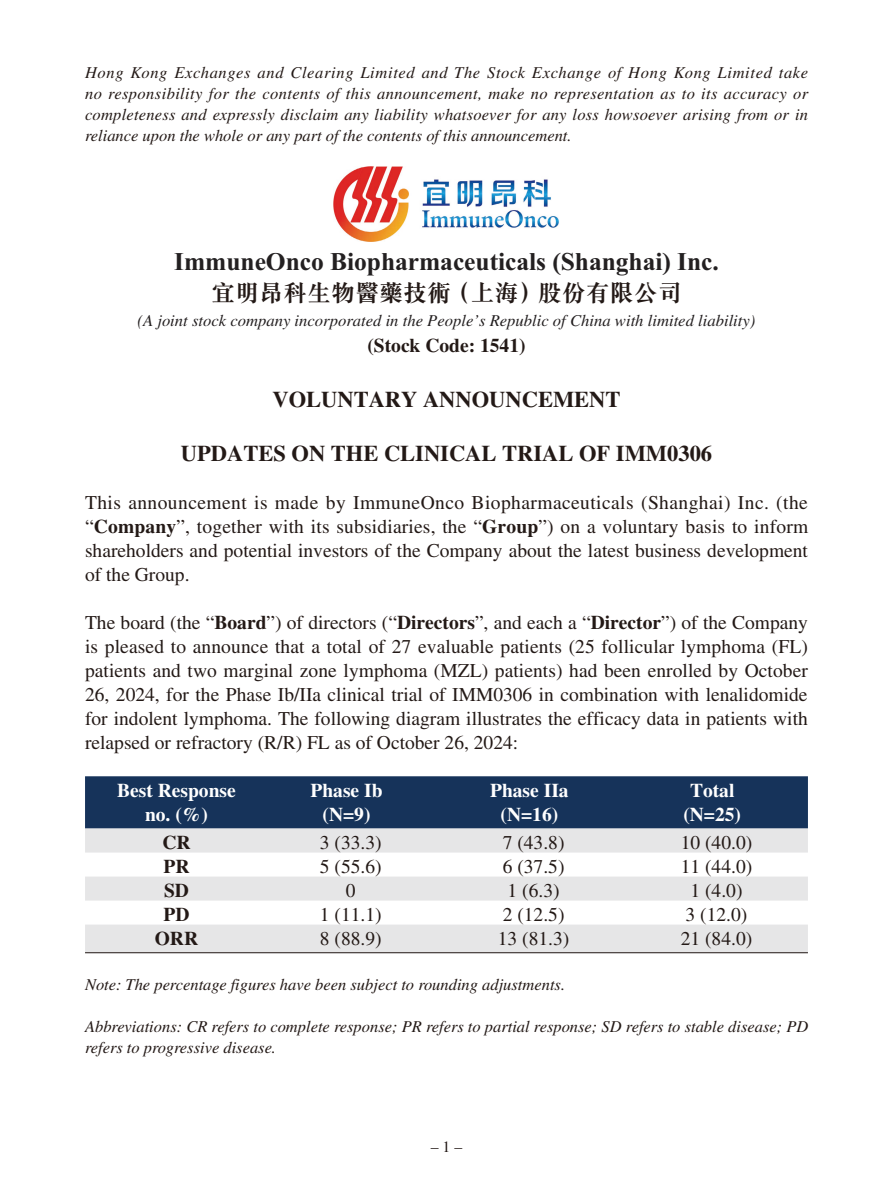
<style>
.page{position:relative;width:893px;height:1191px;background:#fff}
.page>*{position:absolute;margin:0;border:0;box-sizing:border-box;transform-origin:0 0}
.t1{font:700 25.5px "Times New Roman";color:#232021}
.t2{font:24px "M Sung HK Bold E Ten B5 H";color:#231916}
.t3{font:700 22.5px "Times LT Std";color:#231916}
.t4{font:19.5px/24px "Times LT Std";color:#231916;text-align:justify}
.t5{font:700 19.5px/24px "Times LT Std";color:#fff;text-align:center}
.t6{font:700 19.5px "Times LT Std";color:#231916}
.t7{font:italic 16.5px/21px "Times LT Std";color:#231916;text-align:justify}
.t8{font:italic 16.5px "Times LT Std";color:#231f20}
.s1{font-weight:700}
</style>
<div class="page">
<img style="left:334px;top:167px;width:225px;height:75px">
<div style="left:85px;top:776px;width:723px;height:52px;background:#16335a"></div>
<svg style="left:85px;top:828px;width:723px;height:124px;fill:#e6e6e7"></svg>
<hr style="left:85px;top:952px;width:723px;height:1px;background:#231916">
<p class="t7" style="left:85px;top:61px;width:725px">Hong Kong Exchanges and Clearing Limited and The Stock Exchange of Hong Kong Limited take no responsibility for the contents of this announcement, make no representation as to its accuracy or completeness and expressly disclaim any liability whatsoever for any loss howsoever arising from or in reliance upon the whole or any part of the contents of this announcement.</p>
<h1 class="t1" style="left:174px;top:243px;width:546px">ImmuneOnco Biopharmaceuticals (Shanghai) Inc.</h1>
<p class="t2" style="left:211px;top:281px;width:472px">宜明昂科生物醫藥技術（上海）股份有限公司</p>
<p class="t8" style="left:137px;top:311px;width:619px">(A joint stock company incorporated in the People’s Republic of China with limited liability)</p>
<p class="t6" style="left:367px;top:333px;width:160px">(Stock Code: 1541)</p>
<p class="t3" style="left:272px;top:386px;width:350px">VOLUNTARY ANNOUNCEMENT</p>
<p class="t3" style="left:181px;top:440px;width:533px">UPDATES ON THE CLINICAL TRIAL OF IMM0306</p>
<p class="t4" style="left:85px;top:490px;width:725px">This announcement is made by ImmuneOnco Biopharmaceuticals (Shanghai) Inc. (the “<span class="s1">Company</span>”, together with its subsidiaries, the “<span class="s1">Group</span>”) on a voluntary basis to inform shareholders and potential investors of the Company about the latest business development of the Group.</p>
<p class="t4" style="left:85px;top:610px;width:724px">The board (the “<span class="s1">Board</span>”) of directors (“<span class="s1">Directors</span>”, and each a “<span class="s1">Director</span>”) of the Company is pleased to announce that a total of 27 evaluable patients (25 follicular lymphoma (FL) patients and two marginal zone lymphoma (MZL) patients) had been enrolled by October 26, 2024, for the Phase Ib/IIa clinical trial of IMM0306 in combination with lenalidomide for indolent lymphoma. The following diagram illustrates the efficacy data in patients with relapsed or refractory (R/R) FL as of October 26, 2024:</p>
<p class="t5" style="left:117px;top:778px;width:120px">Best Response no. (%)</p>
<p class="t5" style="left:311px;top:778px;width:74px">Phase Ib (N=9)</p>
<p class="t5" style="left:490px;top:778px;width:80px">Phase IIa (N=16)</p>
<p class="t5" style="left:683px;top:778px;width:59px">Total (N=25)</p>
<p class="t6" style="left:162px;top:831px;width:30px">CR</p>
<p class="t4" style="left:320px;top:830px;width:63px">3 (33.3)</p>
<p class="t4" style="left:503px;top:830px;width:63px">7 (43.8)</p>
<p class="t4" style="left:681px;top:830px;width:73px">10 (40.0)</p>
<p class="t6" style="left:163px;top:855px;width:27px">PR</p>
<p class="t4" style="left:320px;top:854px;width:63px">5 (55.6)</p>
<p class="t4" style="left:503px;top:854px;width:63px">6 (37.5)</p>
<p class="t4" style="left:681px;top:854px;width:73px">11 (44.0)</p>
<p class="t6" style="left:164px;top:879px;width:26px">SD</p>
<p class="t4" style="left:346px;top:878px;width:11px">0</p>
<p class="t4" style="left:508px;top:878px;width:53px">1 (6.3)</p>
<p class="t4" style="left:690px;top:878px;width:53px">1 (4.0)</p>
<p class="t6" style="left:163px;top:903px;width:27px">PD</p>
<p class="t4" style="left:320px;top:902px;width:63px">1 (11.1)</p>
<p class="t4" style="left:503px;top:902px;width:63px">2 (12.5)</p>
<p class="t4" style="left:686px;top:902px;width:63px">3 (12.0)</p>
<p class="t6" style="left:155px;top:927px;width:45px">ORR</p>
<p class="t4" style="left:320px;top:926px;width:63px">8 (88.9)</p>
<p class="t4" style="left:498px;top:926px;width:73px">13 (81.3)</p>
<p class="t4" style="left:681px;top:926px;width:73px">21 (84.0)</p>
<p class="t7" style="left:85px;top:973px;width:482px">Note: The percentage figures have been subject to rounding adjustments.</p>
<p class="t7" style="left:85px;top:1015px;width:725px">Abbreviations: CR refers to complete response; PR refers to partial response; SD refers to stable disease; PD refers to progressive disease.</p>
</div>
